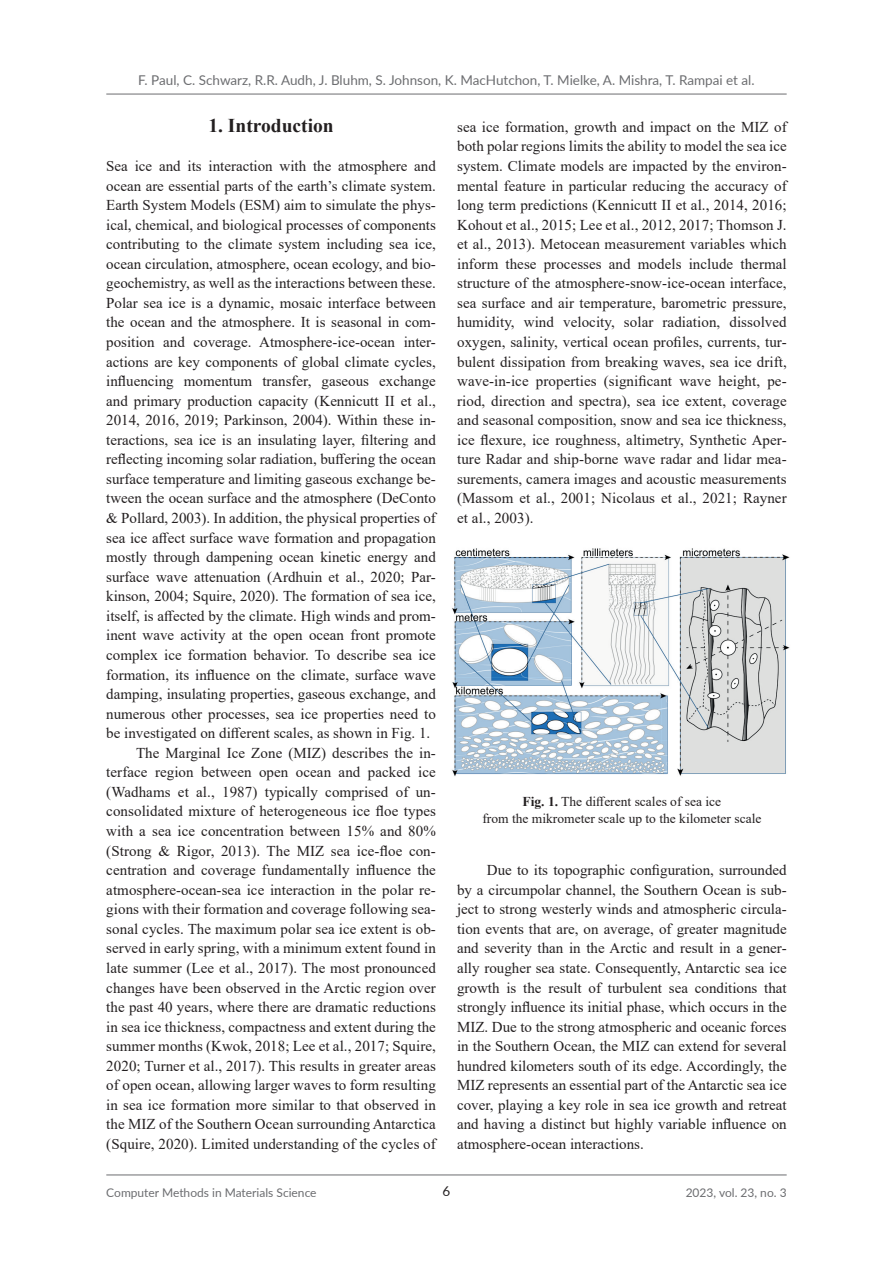
<style>
.page{position:relative;width:893px;height:1263px;background:#fff}
.page>*{position:absolute;margin:0;border:0;box-sizing:border-box;transform-origin:0 0}
.podtytul{font:700 19.5px "Times New Roman";color:#231f20}
.tresc{font:15px/19.5px "Times New Roman";color:#231f20;text-align:justify}
.t1{font:13.5px "Lato";color:#6c6d70}
.opis_rysunku{font:13.5px/16.2px "Times New Roman";color:#231f20;text-align:center}
.t2{font:13.5px "Lato";color:#231f20}
.t3{font:12px "Lato";color:#6c6d70}
.s1{font-weight:700}
</style>
<div class="page">
<hr style="left:106px;top:1174px;width:681px;height:1px;background:#6c6d70">
<hr style="left:106px;top:94px;width:681px;height:1px;background:#6c6d70">
<img style="left:452px;top:548px;width:338px;height:228px">
<p class="t1" style="left:138px;top:71px;width:618px">F. Paul, C. Schwarz, R.R. Audh, J. Bluhm, S. Johnson, K. MacHutchon, T. Mielke, A. Mishra, T. Rampai et al.</p>
<p class="podtytul" style="left:208px;top:112px;width:127px">1. Introduction</p>
<p class="tresc" style="left:106px;top:156px;width:331px">Sea ice and its interaction with the atmosphere and ocean are essential parts of the earth’s climate system.<br>Earth System Models (ESM) aim to simulate the phys&shy;ical, chemical, and biological processes of components contributing to the climate system including sea ice, ocean circulation, atmosphere, ocean ecology, and bio&shy;geochemistry, as well as the interactions between these.<br>Polar sea ice is a dynamic, mosaic interface between the ocean and the atmosphere. It is seasonal in com&shy;position and coverage. Atmosphere-ice-ocean inter&shy;actions are key components of global climate cycles, influencing momentum transfer, gaseous exchange and primary production capacity (Kennicutt II et al., 2014, 2016, 2019; Parkinson, 2004). Within these in&shy;teractions, sea ice is an insulating layer, filtering and reflecting incoming solar radiation, buffering the ocean surface temperature and limiting gaseous exchange be&shy;tween the ocean surface and the atmosphere (DeConto &amp; Pollard, 2003). In addition, the physical properties of sea ice affect surface wave formation and propagation mostly through dampening ocean kinetic energy and surface wave attenuation (Ardhuin et al., 2020; Par&shy;kinson, 2004; Squire, 2020). The formation of sea ice, itself, is affected by the climate. High winds and prom&shy;inent wave activity at the open ocean front promote complex ice formation behavior. To describe sea ice formation, its influence on the climate, surface wave damping, insulating properties, gaseous exchange, and numerous other processes, sea ice properties need to be investigated on different scales, as shown in Fig. 1.</p>
<p class="tresc" style="left:106px;top:742px;width:331px;text-indent:30px">The Marginal Ice Zone (MIZ) describes the in&shy;terface region between open ocean and packed ice (Wadhams et al., 1987) typically comprised of un&shy;consolidated mixture of heterogeneous ice floe types with a sea ice concentration between 15% and 80% (Strong &amp; Rigor, 2013). The MIZ sea ice-floe con&shy;centration and coverage fundamentally influence the atmosphere-ocean-sea ice interaction in the polar re&shy;gions with their formation and coverage following sea&shy;sonal cycles. The maximum polar sea ice extent is ob&shy;served in early spring, with a minimum extent found in late summer (Lee et al., 2017). The most pronounced changes have been observed in the Arctic region over the past 40 years, where there are dramatic reductions in sea ice thickness, compactness and extent during the summer months (Kwok, 2018; Lee et al., 2017; Squire, 2020; Turner et al., 2017). This results in greater areas of open ocean, allowing larger waves to form resulting in sea ice formation more similar to that observed in the MIZ of the Southern Ocean surrounding Antarctica (Squire, 2020). Limited understanding of the cycles of</p>
<p class="tresc" style="left:457px;top:117px;width:331px">sea ice formation, growth and impact on the MIZ of both polar regions limits the ability to model the sea ice system. Climate models are impacted by the environ&shy;mental feature in particular reducing the accuracy of long term predictions (Kennicutt II et al., 2014, 2016; Kohout et al., 2015; Lee et al., 2012, 2017; Thomson J. et al., 2013). Metocean measurement variables which inform these processes and models include thermal structure of the atmosphere-snow-ice-ocean interface, sea surface and air temperature, barometric pressure, humidity, wind velocity, solar radiation, dissolved oxygen, salinity, vertical ocean profiles, currents, tur&shy;bulent dissipation from breaking waves, sea ice drift, wave-in-ice properties (significant wave height, pe&shy;riod, direction and spectra), sea ice extent, coverage and seasonal composition, snow and sea ice thickness, ice flexure, ice roughness, altimetry, Synthetic Aper&shy;ture Radar and ship-borne wave radar and lidar mea&shy;surements, camera images and acoustic measurements (Massom et al., 2001; Nicolaus et al., 2021; Rayner et al., 2003).</p>
<p class="opis_rysunku" style="left:482px;top:793px;width:280px"><span class="s1">Fig. 1.</span> The different scales of sea ice<br>from the mikrometer scale up to the kilometer scale</p>
<p class="tresc" style="left:457px;top:860px;width:331px;text-indent:30px">Due to its topographic configuration, surrounded by a circumpolar channel, the Southern Ocean is sub&shy;ject to strong westerly winds and atmospheric circula&shy;tion events that are, on average, of greater magnitude and severity than in the Arctic and result in a gener&shy;ally rougher sea state. Consequently, Antarctic sea ice growth is the result of turbulent sea conditions that strongly influence its initial phase, which occurs in the MIZ. Due to the strong atmospheric and oceanic forces in the Southern Ocean, the MIZ can extend for several hundred kilometers south of its edge. Accordingly, the MIZ represents an essential part of the Antarctic sea ice cover, playing a key role in sea ice growth and retreat and having a distinct but highly variable influence on atmosphere-ocean interactions.</p>
<p class="t2" style="left:443px;top:1181px;width:9px">6</p>
<p class="t3" style="left:106px;top:1183px;width:212px">Computer Methods in Materials Science</p>
<p class="t3" style="left:686px;top:1183px;width:102px">2023, vol. 23, no. 3</p>
</div>
